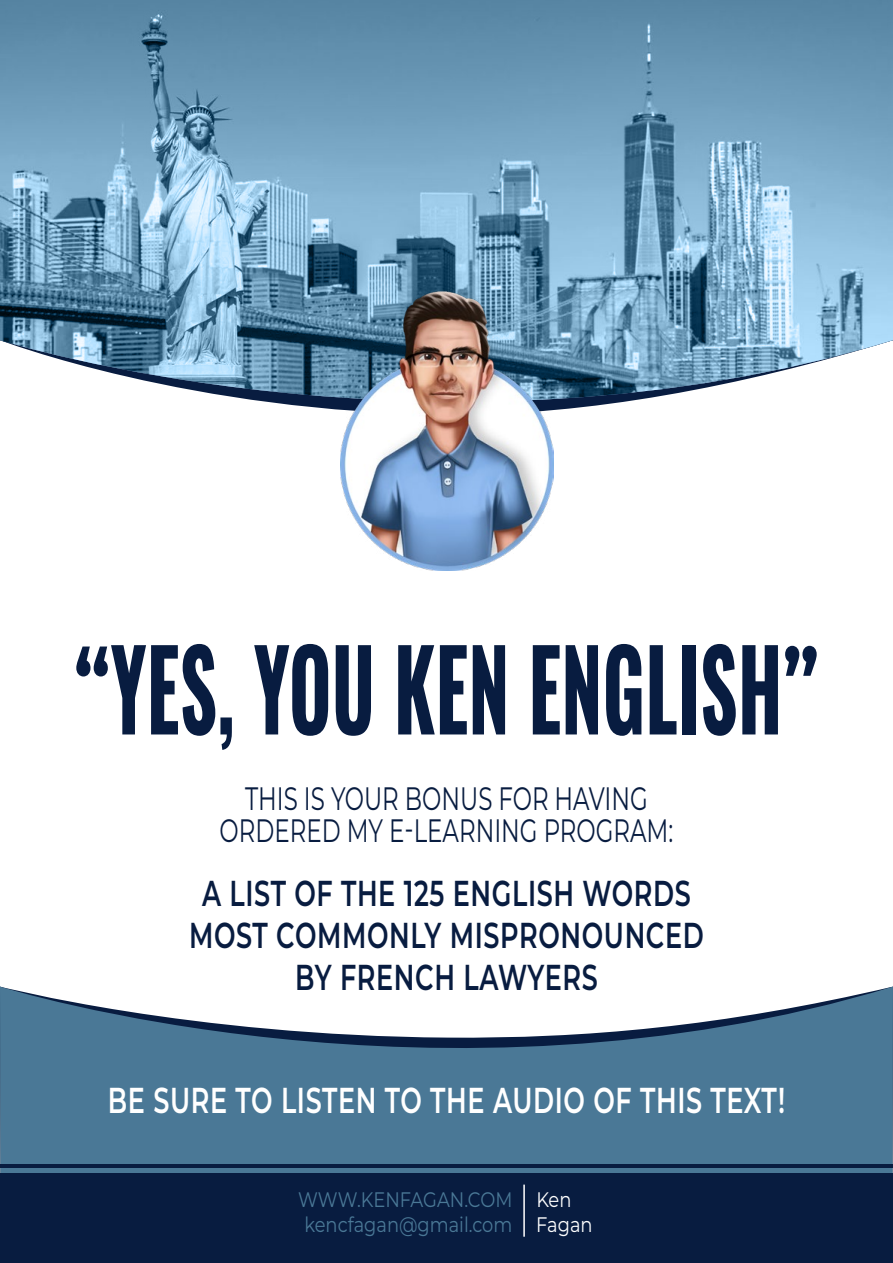
<style>
.page{position:relative;width:893px;height:1263px;background:#fff}
.page>*{position:absolute;margin:0;border:0;box-sizing:border-box;transform-origin:0 0}
.t1{font:700 110.25px "Oswald";color:#081c40;scale:.67 1}
.t2{font:600 36px/42px "Montserrat";letter-spacing:.025em;color:#081c40;text-align:center;scale:.71 1}
.t3{font:600 36px "Montserrat";letter-spacing:.025em;color:#fff;scale:.71 1}
.t4{font:32.4px/32.4px "Montserrat";color:#081c40;text-align:center;scale:.71 1}
.t5{font:21px/25.2px "Montserrat";color:#4a7896;text-align:center;scale:.85 1}
.t6{font:21px/25.2px "Montserrat";color:#fff;scale:.85 1}
</style>
<div class="page">
<img style="left:0;top:0;width:893px;height:403px">
<svg style="left:0;top:986px;width:893px;height:188px;fill:#4a7896"></svg>
<img style="left:341px;top:284px;width:212px;height:286px">
<div style="left:0;top:1174px;width:893px;height:89px;background:#081c40"></div>
<hr style="left:0;top:1164px;width:893px;height:4px;background:#081c40">
<hr style="left:523px;top:1184px;width:2px;height:53px;background:#fff">
<h1 class="t1" style="left:74px;top:632px;width:1114px"><sup>“</sup>YES, YOU KEN ENGLISH<sup>”</sup></h1>
<p class="t4" style="left:220px;top:781px;width:641px">THIS IS YOUR BONUS FOR HAVING<br>ORDERED MY E-LEARNING PROGRAM:</p>
<p class="t2" style="left:189px;top:870px;width:727px">A LIST OF THE 125 ENGLISH WORDS<br>MOST COMMONLY MISPRONOUNCED<br>BY FRENCH LAWYERS</p>
<p class="t3" style="left:108px;top:1075px;width:955px">BE SURE TO LISTEN TO THE AUDIO OF THIS TEXT!</p>
<p class="t5" style="left:298px;top:1186px;width:254px">WWW.KENFAGAN.COM kencfagan@gmail.com</p>
<p class="t6" style="left:536px;top:1186px;width:68px">Ken<br>Fagan</p>
</div>
